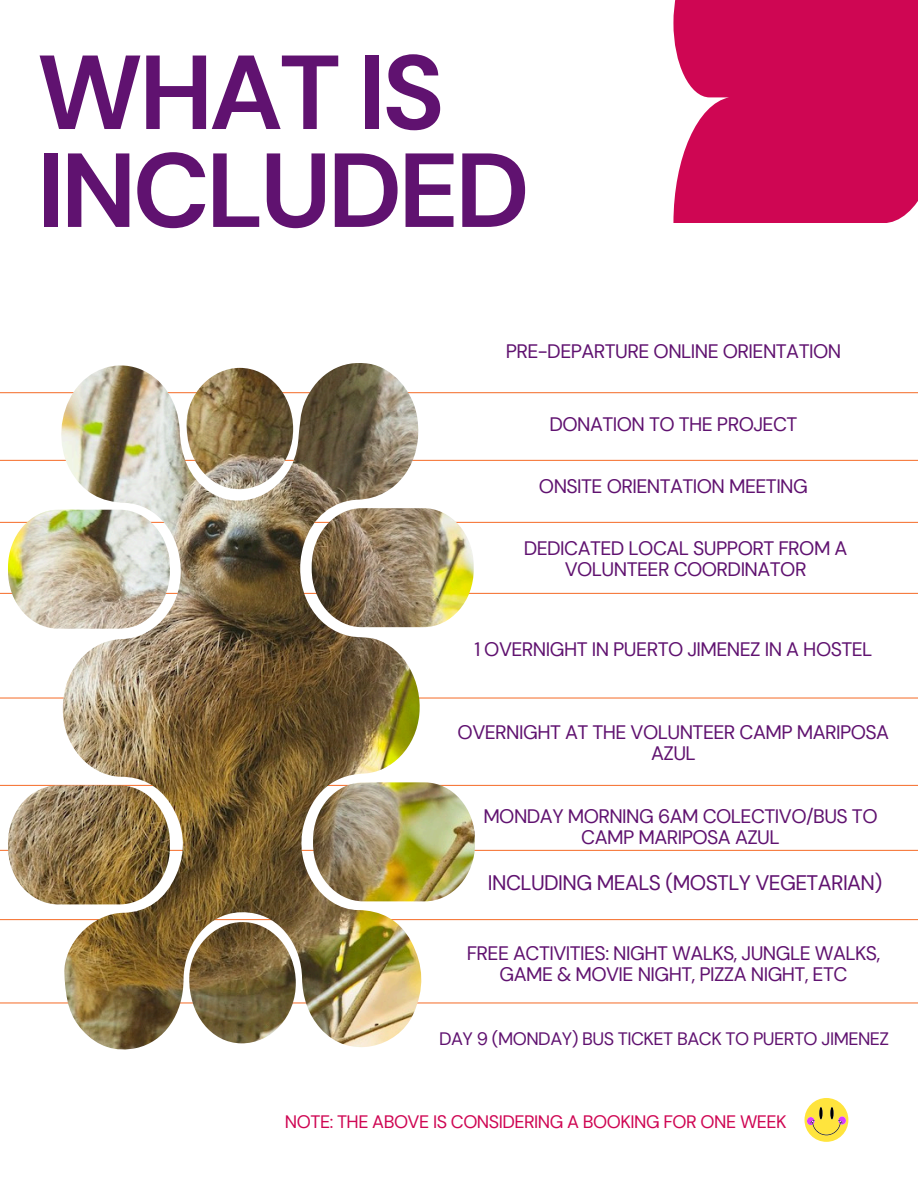
<style>
.page{position:relative;width:918px;height:1188px;background:#fff}
.page>*{position:absolute;margin:0;border:0;box-sizing:border-box;transform-origin:0 0}
.t1{font:700 105px/97.9px "DM Sans";letter-spacing:-.035em;color:#601270}
.t2{font:21px "DM Sans";letter-spacing:-.03em;color:#601270}
.t3{font:19.5px/21.3px "DM Sans";letter-spacing:-.03em;color:#601270;text-align:center}
.t4{font:18px "DM Sans";letter-spacing:-.03em;color:#cf0653}
.t5{font:18px "DM Sans";letter-spacing:-.03em;color:#601270}
</style>
<div class="page">
<hr style="left:0;top:460px;width:918px;height:1px;background:#f67b3e">
<hr style="left:0;top:593px;width:918px;height:1px;background:#f67b3e">
<hr style="left:0;top:697px;width:918px;height:2px;background:#f67b3e">
<hr style="left:0;top:785px;width:918px;height:1px;background:#f67b3e">
<hr style="left:0;top:522px;width:918px;height:1px;background:#f67b3e">
<hr style="left:0;top:392px;width:918px;height:1px;background:#f67b3e">
<div style="left:674px;top:0;width:244px;height:223px;background:#cf0653"></div>
<hr style="left:0;top:850px;width:918px;height:1px;background:#f67b3e">
<hr style="left:0;top:919px;width:918px;height:1px;background:#f67b3e">
<hr style="left:0;top:1002px;width:918px;height:2px;background:#f67b3e">
<svg style="left:805px;top:1098px;width:43px;height:44px"></svg>
<img style="left:8px;top:363px;width:466px;height:687px">
<h2 class="t1" style="left:37px;top:44px;width:494px">WHAT IS<br>INCLUDED</h2>
<h1 class="t3" style="left:506px;top:341px;width:337px">PRE-DEPARTURE ONLINE ORIENTATION</h1>
<h2 class="t3" style="left:549px;top:413px;width:250px">DONATION TO THE PROJECT</h2>
<h2 class="t3" style="left:539px;top:475px;width:271px">ONSITE ORIENTATION MEETING</h2>
<h2 class="t3" style="left:524px;top:538px;width:325px">DEDICATED LOCAL SUPPORT FROM A<br>VOLUNTEER COORDINATOR</h2>
<p class="t3" style="left:474px;top:639px;width:400px">1 OVERNIGHT IN PUERTO JIMENEZ IN A HOSTEL</p>
<h2 class="t3" style="left:458px;top:721px;width:433px">OVERNIGHT AT THE VOLUNTEER CAMP MARIPOSA<br>AZUL</h2>
<h2 class="t3" style="left:483px;top:805px;width:396px">MONDAY MORNING 6AM COLECTIVO/BUS TO<br>CAMP MARIPOSA AZUL</h2>
<h2 class="t2" style="left:488px;top:869px;width:396px">INCLUDING MEALS (MOSTLY VEGETARIAN)</h2>
<h2 class="t3" style="left:467px;top:942px;width:415px">FREE ACTIVITIES: NIGHT WALKS, JUNGLE WALKS,<br>GAME &amp; MOVIE NIGHT, PIZZA NIGHT, ETC</h2>
<h2 class="t5" style="left:439px;top:1027px;width:452px">DAY 9 (MONDAY) BUS TICKET BACK TO PUERTO JIMENEZ</h2>
<p class="t4" style="left:285px;top:1110px;width:503px">NOTE: THE ABOVE IS CONSIDERING A BOOKING FOR ONE WEEK</p>
</div>
